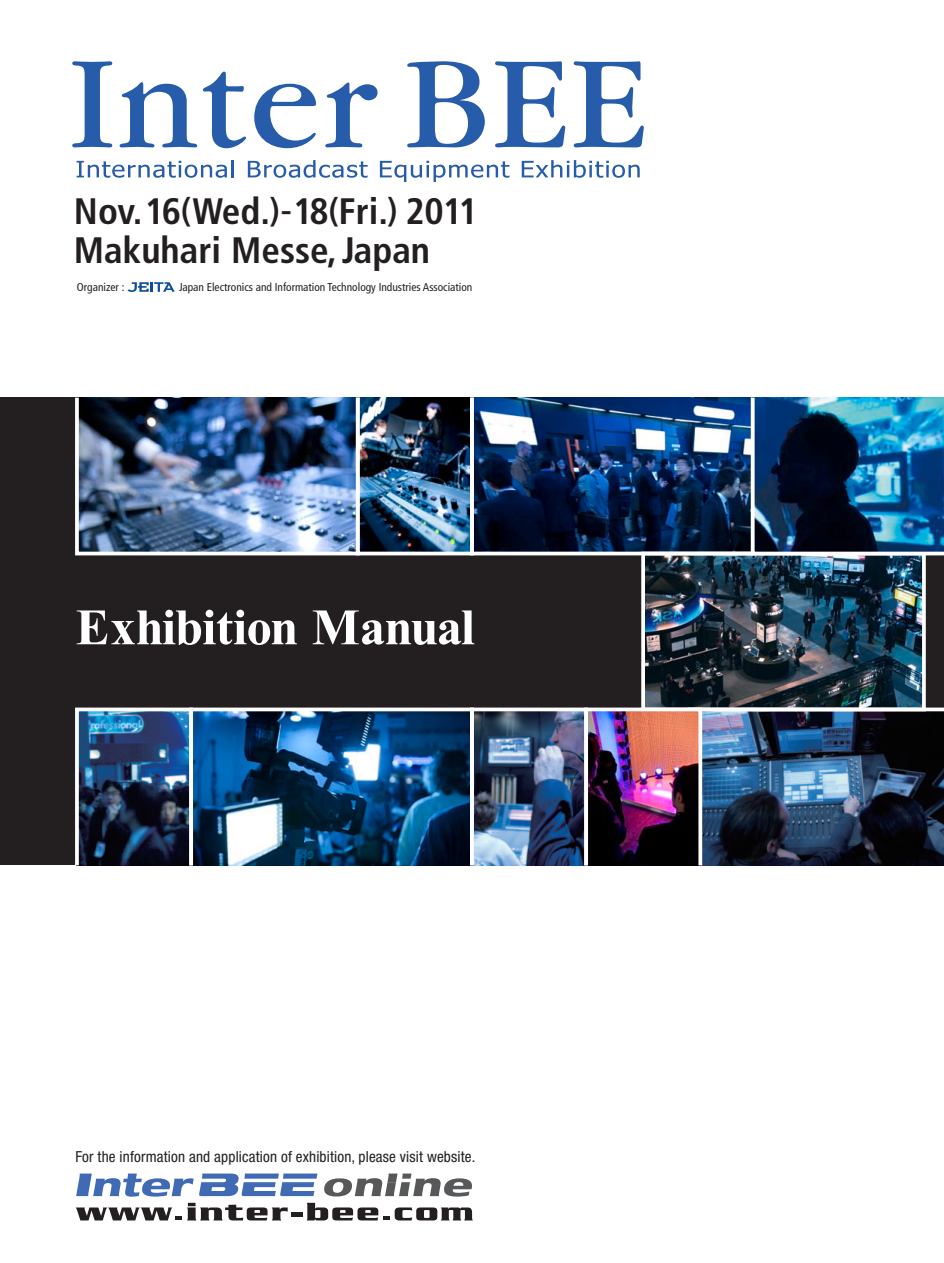
<style>
.page{position:relative;width:944px;height:1263px;background:#fff}
.page>*{position:absolute;margin:0;border:0;box-sizing:border-box;transform-origin:0 0}
.t1{font:700 51px "Times New Roman";letter-spacing:-.02em;color:#fff}
.t2{font:700 condensed 36.75px/39px "Frutiger";color:#231f20}
.t3{font:condensed 15.15px "Helvetica Neue";letter-spacing:.01em;color:#231f20}
.t4{font:condensed 11.4px "Frutiger";color:#231f20}
.s1{font-size:33.15px}
.s2{font-size:29.4px}
.s3{font-family:"Koz Go Pro";font-stretch:normal}
</style>
<div class="page">
<svg style="left:77px;top:161px;width:150px;height:17px"></svg>
<hr style="left:231px;top:160px;width:3px;height:17px;background:#275caa">
<svg style="left:248px;top:160px;width:120px;height:18px"></svg>
<svg style="left:380px;top:161px;width:129px;height:21px"></svg>
<svg style="left:522px;top:160px;width:118px;height:18px"></svg>
<svg style="left:72px;top:61px;width:40px;height:86px"></svg>
<svg style="left:120px;top:82px;width:77px;height:65px"></svg>
<svg style="left:203px;top:72px;width:43px;height:76px"></svg>
<svg style="left:254px;top:84px;width:62px;height:64px"></svg>
<svg style="left:325px;top:82px;width:53px;height:65px"></svg>
<svg style="left:407px;top:61px;width:78px;height:86px"></svg>
<svg style="left:495px;top:61px;width:70px;height:86px"></svg>
<svg style="left:574px;top:61px;width:70px;height:86px"></svg>
<div style="left:75px;top:553px;width:568px;height:156px;background:#231f20"></div>
<div style="left:919px;top:553px;width:25px;height:156px;background:#231f20"></div>
<div style="left:0;top:398px;width:77px;height:467px;background:#231f20"></div>
<img style="left:646px;top:557px;width:275px;height:149px">
<img style="left:80px;top:401px;width:669px;height:149px">
<img style="left:80px;top:712px;width:606px;height:150px">
<div style="left:75px;top:396px;width:285px;height:159px;border:4px solid #fff"></div>
<div style="left:189px;top:707px;width:285px;height:160px;border:4px solid #fff"></div>
<img style="left:686px;top:707px;width:258px;height:159px">
<div style="left:356px;top:396px;width:118px;height:159px;border:4px solid #fff"></div>
<div style="left:75px;top:707px;width:118px;height:160px;border:4px solid #fff"></div>
<div style="left:470px;top:396px;width:285px;height:159px;border:4px solid #fff"></div>
<div style="left:641px;top:552px;width:285px;height:159px;border:4px solid #fff"></div>
<div style="left:470px;top:707px;width:118px;height:160px;border:4px solid #fff"></div>
<div style="left:584px;top:707px;width:118px;height:160px;border:4px solid #fff"></div>
<img style="left:749px;top:396px;width:195px;height:161px">
<svg style="left:76px;top:1173px;width:397px;height:47px"></svg>
<svg style="left:128px;top:282px;width:47px;height:10px"></svg>
<p class="t2" style="left:74px;top:192px;width:405px">Nov.16<span class="s1">(</span>Wed.<span class="s1">)</span><span class="s2">-</span>18<span class="s1">(</span>Fri.<span class="s1">)</span> 2011<br>Makuhari Messe,Japan</p>
<p class="t4" style="left:77px;top:281px;width:49px">Organizer :</p>
<p class="t4" style="left:142px;top:281px;width:332px"><span class="s3">　　　</span> Japan Electronics and Information Technology Industries Association</p>
<p class="t1" style="left:76px;top:592px;width:401px">Exhibition Manual</p>
<p class="t3" style="left:76px;top:1148px;width:401px">For the information and application of exhibition, please visit website.</p>
</div>
